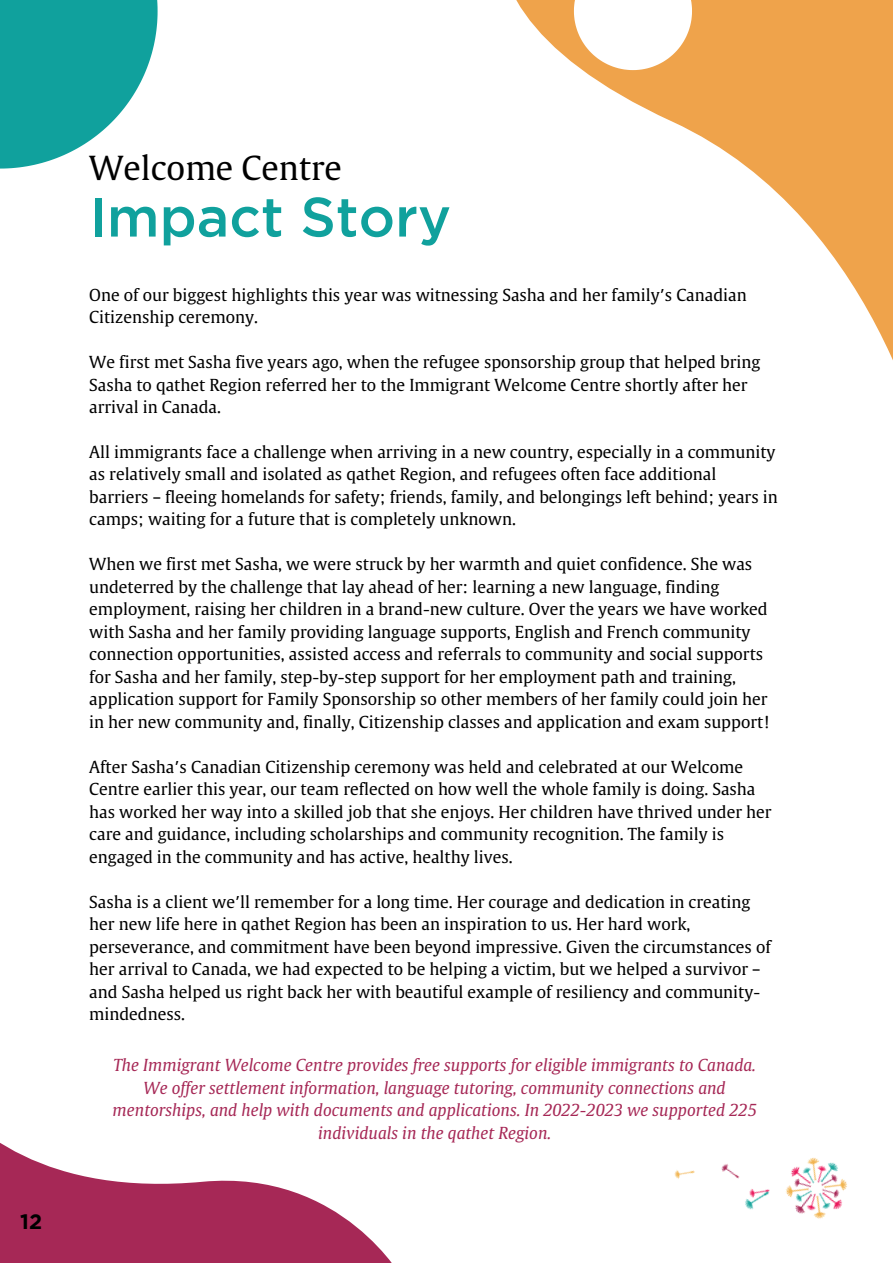
<style>
.page{position:relative;width:893px;height:1264px;background:#fff}
.page>*{position:absolute;margin:0;border:0;box-sizing:border-box;transform-origin:0 0}
.t1{font:500 55.5px "Gotham";color:#10a19d}
.t2{font:33px "Gulliver";color:#000}
.t3{font:700 21px "Gotham";color:#000}
.t4{font:16.5px/22.5px "Gulliver";color:#000}
.t5{font:italic 16.5px/22.5px "Gulliver";color:#a62856;text-align:center}
.s1{font-family:"Noto Sans Gurmukhi"}
</style>
<div class="page">
<svg style="left:0;top:1143px;width:391px;height:119px;fill:#a62856"></svg>
<svg style="left:516px;top:0;width:376px;height:358px"></svg>
<svg style="left:574px;top:0;width:118px;height:70px"></svg>
<svg style="left:0;top:0;width:157px;height:168px"></svg>
<img style="left:674px;top:1158px;width:173px;height:61px">
<p class="t3" style="left:20px;top:1213px;width:23px">12</p>
<p class="t2" style="left:89px;top:147px;width:254px">Welcome Centre</p>
<p class="t1" style="left:89px;top:196px;width:363px">Impact Story</p>
<p class="t4" style="left:89px;top:283px;width:658px">One of our biggest highlights this year was witnessing Sasha and her family<span class="s1">’</span>s Canadian<br>Citizenship ceremony.</p>
<p class="t4" style="left:89px;top:351px;width:672px">We first met Sasha five years ago, when the refugee sponsorship group that helped bring<br>Sasha to qathet Region referred her to the Immigrant Welcome Centre shortly after her arrival in Canada.</p>
<p class="t4" style="left:89px;top:440px;width:690px">All immigrants face a challenge when arriving in a new country, especially in a community as relatively small and isolated as qathet Region, and refugees often face additional barriers <span class="s1">–</span> fleeing homelands for safety; friends, family, and belongings left behind; years in camps; waiting for a future that is completely unknown.</p>
<p class="t4" style="left:89px;top:553px;width:683px">When we first met Sasha, we were struck by her warmth and quiet confidence. She was undeterred by the challenge that lay ahead of her: learning a new language, finding employment, raising her children in a brand-new culture. Over the years we have worked with Sasha and her family providing language supports, English and French community connection opportunities, assisted access and referrals to community and social supports for Sasha and her family, step-by-step support for her employment path and training, application support for Family Sponsorship so other members of her family could join her in her new community and, finally, Citizenship classes and application and exam support!</p>
<p class="t4" style="left:89px;top:755px;width:683px">After Sasha<span class="s1">’</span>s Canadian Citizenship ceremony was held and celebrated at our Welcome Centre earlier this year, our team reflected on how well the whole family is doing. Sasha has worked her way into a skilled job that she enjoys. Her children have thrived under her care and guidance, including scholarships and community recognition. The family is engaged in the community and has active, healthy lives.</p>
<p class="t4" style="left:89px;top:890px;width:683px">Sasha is a client we<span class="s1">’</span>ll remember for a long time. Her courage and dedication in creating her new life here in qathet Region has been an inspiration to us. Her hard work, perseverance, and commitment have been beyond impressive. Given the circumstances of her arrival to Canada, we had expected to be helping a victim, but we helped a survivor <span class="s1">– </span>and Sasha helped us right back her with beautiful example of resiliency and community&shy;mindedness.</p>
<p class="t5" style="left:113px;top:1053px;width:645px">The Immigrant Welcome Centre provides free supports for eligible immigrants to Canada.<br>We offer settlement information, language tutoring, community connections and mentorships, and help with documents and applications. In 2022-2023 we supported 225 individuals in the qathet Region.</p>
</div>
